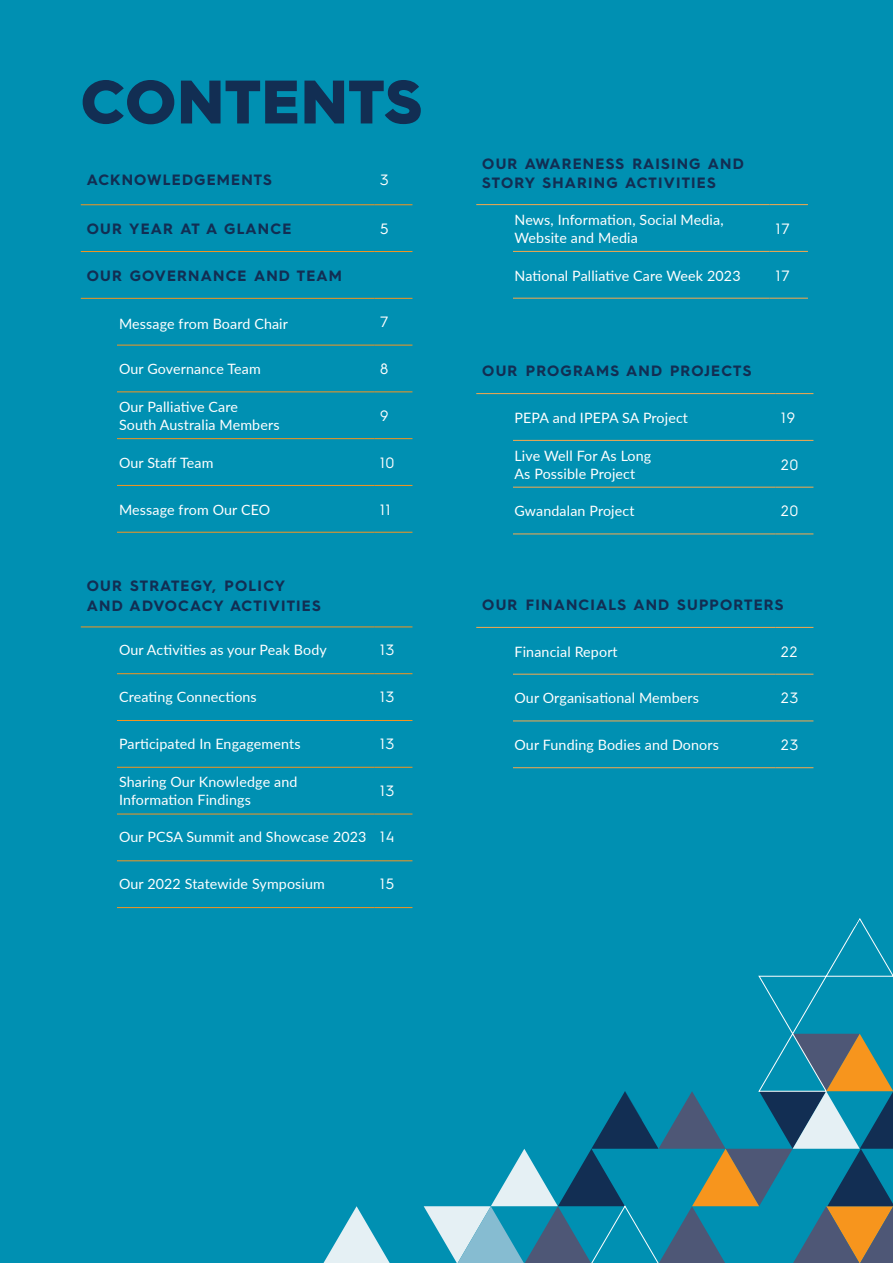
<style>
.page{position:relative;width:893px;height:1263px;background:#0090b2}
.page>*{position:absolute;margin:0;border:0;box-sizing:border-box;transform-origin:0 0}
.t1{font:900 61.5px "Hurme Geometric Sans 4";letter-spacing:.02em;color:#122e53}
.t2{font:700 15px/19.5px "Hurme Geometric Sans 4";letter-spacing:.08em;color:#122e53}
.t3{font:15px "Hurme Geometric Sans 4";letter-spacing:.08em;color:#fff}
.t4{font:14.25px/18px "Lato";letter-spacing:.01em;color:#fff}
.s1{font-family:"Hurme Geometric Sans 4";font-size:15px}
</style>
<div class="page">
<hr style="left:81px;top:204px;width:293px;height:1px;background:#f7951d">
<hr style="left:374px;top:204px;width:38px;height:1px;background:#f7951d">
<hr style="left:81px;top:251px;width:293px;height:1px;background:#f7951d">
<hr style="left:374px;top:251px;width:38px;height:1px;background:#f7951d">
<hr style="left:81px;top:298px;width:293px;height:1px;background:#f7951d">
<hr style="left:374px;top:298px;width:38px;height:1px;background:#f7951d">
<hr style="left:81px;top:345px;width:293px;height:1px;background:#f7951d">
<hr style="left:374px;top:345px;width:38px;height:1px;background:#f7951d">
<hr style="left:81px;top:391px;width:293px;height:1px;background:#f7951d">
<hr style="left:374px;top:391px;width:38px;height:1px;background:#f7951d">
<hr style="left:81px;top:438px;width:293px;height:1px;background:#f7951d">
<hr style="left:374px;top:438px;width:38px;height:1px;background:#f7951d">
<hr style="left:81px;top:485px;width:293px;height:1px;background:#f7951d">
<hr style="left:374px;top:485px;width:38px;height:1px;background:#f7951d">
<hr style="left:81px;top:532px;width:293px;height:1px;background:#f7951d">
<hr style="left:374px;top:532px;width:38px;height:1px;background:#f7951d">
<div style="left:61px;top:318px;width:55px;height:262px;background:#0090b2"></div>
<hr style="left:81px;top:626px;width:293px;height:1px;background:#f7951d">
<hr style="left:374px;top:626px;width:38px;height:1px;background:#f7951d">
<hr style="left:81px;top:673px;width:293px;height:1px;background:#f7951d">
<hr style="left:374px;top:673px;width:38px;height:1px;background:#f7951d">
<hr style="left:81px;top:720px;width:293px;height:1px;background:#f7951d">
<hr style="left:374px;top:720px;width:38px;height:1px;background:#f7951d">
<hr style="left:81px;top:767px;width:293px;height:1px;background:#f7951d">
<hr style="left:374px;top:767px;width:38px;height:1px;background:#f7951d">
<hr style="left:81px;top:814px;width:293px;height:1px;background:#f7951d">
<hr style="left:374px;top:814px;width:38px;height:1px;background:#f7951d">
<hr style="left:81px;top:860px;width:293px;height:1px;background:#f7951d">
<hr style="left:374px;top:860px;width:38px;height:1px;background:#f7951d">
<hr style="left:81px;top:907px;width:293px;height:1px;background:#f7951d">
<hr style="left:374px;top:907px;width:38px;height:1px;background:#f7951d">
<div style="left:61px;top:640px;width:55px;height:434px;background:#0090b2"></div>
<hr style="left:476px;top:204px;width:294px;height:1px;background:#faa84a">
<hr style="left:770px;top:204px;width:38px;height:1px;background:#faa84a">
<hr style="left:476px;top:251px;width:294px;height:1px;background:#faa84a">
<hr style="left:770px;top:251px;width:38px;height:1px;background:#faa84a">
<hr style="left:476px;top:298px;width:294px;height:1px;background:#faa84a">
<hr style="left:770px;top:298px;width:38px;height:1px;background:#faa84a">
<div style="left:467px;top:206px;width:46px;height:140px;background:#0090b2"></div>
<hr style="left:476px;top:627px;width:299px;height:1px;background:#faa84a">
<hr style="left:775px;top:627px;width:38px;height:1px;background:#faa84a">
<hr style="left:476px;top:674px;width:299px;height:1px;background:#faa84a">
<hr style="left:775px;top:674px;width:38px;height:1px;background:#faa84a">
<hr style="left:476px;top:720px;width:299px;height:1px;background:#faa84a">
<hr style="left:775px;top:720px;width:38px;height:1px;background:#faa84a">
<hr style="left:476px;top:767px;width:299px;height:1px;background:#faa84a">
<hr style="left:775px;top:767px;width:38px;height:1px;background:#faa84a">
<div style="left:457px;top:636px;width:56px;height:182px;background:#0090b2"></div>
<hr style="left:476px;top:393px;width:299px;height:1px;background:#faa84a">
<hr style="left:775px;top:393px;width:38px;height:1px;background:#faa84a">
<hr style="left:476px;top:440px;width:299px;height:1px;background:#faa84a">
<hr style="left:775px;top:440px;width:38px;height:1px;background:#faa84a">
<hr style="left:476px;top:487px;width:299px;height:1px;background:#faa84a">
<hr style="left:775px;top:487px;width:38px;height:1px;background:#faa84a">
<hr style="left:476px;top:534px;width:299px;height:1px;background:#faa84a">
<hr style="left:775px;top:534px;width:38px;height:1px;background:#faa84a">
<div style="left:457px;top:402px;width:56px;height:181px;background:#0090b2"></div>
<svg style="left:323px;top:1206px;width:67px;height:57px"></svg>
<svg style="left:424px;top:918px;width:469px;height:345px"></svg>
<h1 class="t1" style="left:81px;top:59px;width:342px">CONTENTS</h1>
<p class="t2" style="left:87px;top:170px;width:187px">ACKNOWLEDGEMENTS</p>
<p class="t3" style="left:380px;top:169px;width:10px">3</p>
<p class="t2" style="left:87px;top:219px;width:206px">OUR YEAR AT A GLANCE</p>
<p class="t3" style="left:380px;top:218px;width:10px">5</p>
<p class="t2" style="left:87px;top:265px;width:257px">OUR GOVERNANCE AND TEAM</p>
<p class="t4" style="left:119px;top:314px;width:170px">Message from Board Chair</p>
<p class="t3" style="left:380px;top:312px;width:10px">7</p>
<p class="t4" style="left:119px;top:359px;width:143px">Our Governance Team</p>
<p class="t3" style="left:380px;top:358px;width:10px">8</p>
<p class="t4" style="left:119px;top:397px;width:162px">Our Palliative Care<br>South Australia Members</p>
<p class="t3" style="left:380px;top:405px;width:10px">9</p>
<p class="t4" style="left:119px;top:453px;width:96px">Our Staff Team</p>
<p class="t3" style="left:380px;top:452px;width:16px">10</p>
<p class="t4" style="left:119px;top:500px;width:153px">Message from Our CEO</p>
<p class="t3" style="left:380px;top:499px;width:12px">11</p>
<p class="t2" style="left:87px;top:576px;width:236px">OUR STRATEGY, POLICY<br>AND ADVOCACY ACTIVITIES</p>
<p class="t4" style="left:119px;top:640px;width:209px">Our Activities as your Peak Body</p>
<p class="t3" style="left:380px;top:639px;width:16px">13</p>
<p class="t4" style="left:119px;top:687px;width:139px">Creating Connections</p>
<p class="t3" style="left:380px;top:686px;width:16px">13</p>
<p class="t4" style="left:119px;top:734px;width:183px">Participated In Engagements</p>
<p class="t3" style="left:380px;top:733px;width:16px">13</p>
<p class="t4" style="left:119px;top:772px;width:180px">Sharing Our Knowledge and<br>Information Findings</p>
<p class="t3" style="left:380px;top:780px;width:16px">13</p>
<p class="t4" style="left:119px;top:827px;width:277px">Our PCSA Summit and Showcase 2023 <span class="s1">14</span></p>
<p class="t4" style="left:119px;top:874px;width:207px">Our 2022 Statewide Symposium</p>
<p class="t3" style="left:380px;top:873px;width:16px">15</p>
<p class="t2" style="left:482px;top:153px;width:263px">OUR AWARENESS RAISING AND<br>STORY SHARING ACTIVITIES</p>
<p class="t4" style="left:514px;top:210px;width:211px">News, Information, Social Media,<br>Website and Media</p>
<p class="t3" style="left:776px;top:218px;width:15px">17</p>
<p class="t4" style="left:514px;top:266px;width:228px">National Palliative Care Week 2023</p>
<p class="t3" style="left:776px;top:265px;width:15px">17</p>
<p class="t2" style="left:482px;top:361px;width:271px">OUR PROGRAMS AND PROJECTS</p>
<p class="t4" style="left:514px;top:408px;width:175px">PEPA and IPEPA SA Project</p>
<p class="t3" style="left:781px;top:407px;width:15px">19</p>
<p class="t4" style="left:514px;top:446px;width:138px">Live Well For As Long<br>As Possible Project</p>
<p class="t3" style="left:781px;top:454px;width:19px">20</p>
<p class="t4" style="left:514px;top:501px;width:122px">Gwandalan Project</p>
<p class="t3" style="left:781px;top:500px;width:19px">20</p>
<p class="t2" style="left:482px;top:594px;width:303px">OUR FINANCIALS AND SUPPORTERS</p>
<p class="t4" style="left:514px;top:642px;width:105px">Financial Report</p>
<p class="t3" style="left:781px;top:641px;width:18px">22</p>
<p class="t4" style="left:514px;top:688px;width:186px">Our Organisational Members</p>
<p class="t3" style="left:781px;top:687px;width:19px">23</p>
<p class="t4" style="left:514px;top:735px;width:206px">Our Funding Bodies and Donors</p>
<p class="t3" style="left:781px;top:734px;width:19px">23</p>
</div>
